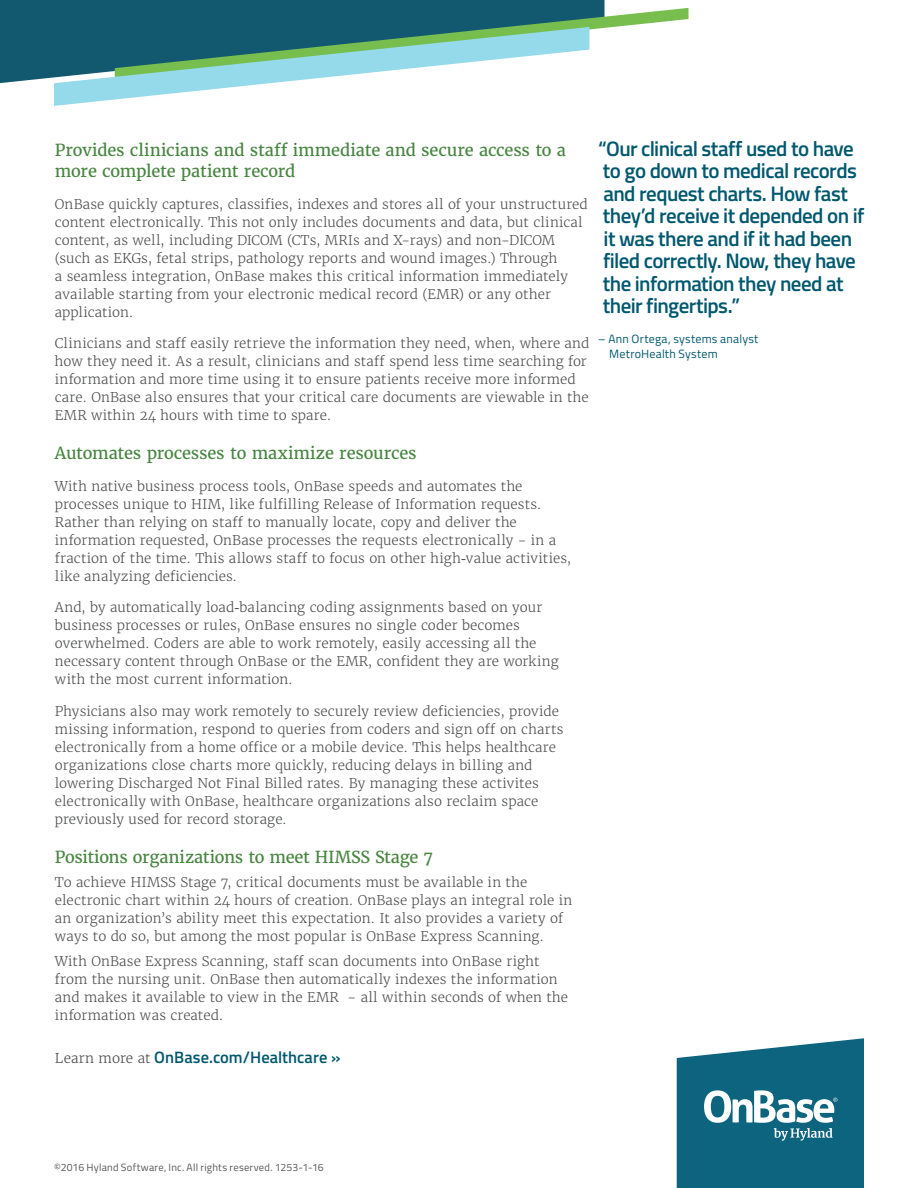
<style>
.page{position:relative;width:918px;height:1188px;background:#fff}
.page>*{position:absolute;margin:0;border:0;box-sizing:border-box;transform-origin:0 0}
.t1{font:600 21px/22.5px "Titillium";letter-spacing:-.03em;color:#00586f}
.t2{font:16.5px/21px "Merriweather ST";letter-spacing:-.01em;color:#488641}
.t3{font:600 16.5px "Titillium";letter-spacing:.005em;color:#00586f}
.t4{font:300 13.35px/18px "Merriweather ST";letter-spacing:.005em;color:#4b4c4d}
.t5{font:12px/15px "Titillium";letter-spacing:.02em;color:#00586f}
.t6{font:10.5px "Titillium";letter-spacing:.02em;color:#57585a}
.s1{font-family:"Georgia";font-weight:400}
.s2{font-family:"Merriweather ST";font-weight:300;font-size:13.5px;color:#464748}
</style>
<div class="page">
<svg style="left:677px;top:1038px;width:187px;height:150px;background:#317b92"></svg>
<div style="left:0;top:0;width:604px;height:83px;background:#125970"></div>
<svg style="left:54px;top:8px;width:634px;height:98px"></svg>
<p class="t2" style="left:55px;top:140px;width:513px">Provides clinicians and staff immediate and secure access to a more complete patient record</p>
<p class="t4" style="left:55px;top:195px;width:535px">OnBase quickly captures, classifies, indexes and stores all of your unstructured content electronically. This not only includes documents and data, but clinical content, as well, including DICOM (CTs, MRIs and X-rays) and non-DICOM (such as EKGs, fetal strips, pathology reports and wound images.) Through<br>a seamless integration, OnBase makes this critical information immediately available starting from your electronic medical record (EMR) or any other application.</p>
<p class="t4" style="left:55px;top:334px;width:536px">Clinicians and staff easily retrieve the information they need, when, where and how they need it. As a result, clinicians and staff spend less time searching for information and more time using it to ensure patients receive more informed care. OnBase also ensures that your critical care documents are viewable in the EMR within 24 hours with time to spare.</p>
<p class="t2" style="left:55px;top:443px;width:363px">Automates processes to maximize resources</p>
<p class="t4" style="left:55px;top:477px;width:518px">With native business process tools, OnBase speeds and automates the processes unique to HIM, like fulfilling Release of Information requests.<br>Rather than relying on staff to manually locate, copy and deliver the information requested, OnBase processes the requests electronically - in a fraction of the time. This allows staff to focus on other high<span class="s1">-</span>value activities, like analyzing deficiencies.</p>
<p class="t4" style="left:55px;top:598px;width:505px">And, by automatically load<span class="s1">-</span>balancing coding assignments based on your business processes or rules, OnBase ensures no single coder becomes overwhelmed. Coders are able to work remotely, easily accessing all the necessary content through OnBase or the EMR, confident they are working with the most current information.</p>
<p class="t4" style="left:55px;top:702px;width:510px">Physicians also may work remotely to securely review deficiencies, provide missing information, respond to queries from coders and sign off on charts electronically from a home office or a mobile device. This helps healthcare organizations close charts more quickly, reducing delays in billing and lowering Discharged Not Final Billed rates. By managing these activites electronically with OnBase, healthcare organizations also reclaim space previously used for record storage.</p>
<p class="t2" style="left:55px;top:846px;width:380px">Positions organizations to meet HIMSS Stage 7</p>
<p class="t4" style="left:55px;top:874px;width:519px">To achieve HIMSS Stage 7, critical documents must be available in the electronic chart within 24 hours of creation. OnBase plays an integral role in an organization’s ability meet this expectation. It also provides a variety of ways to do so, but among the most popular is OnBase Express Scanning.</p>
<p class="t4" style="left:55px;top:952px;width:515px">With OnBase Express Scanning, staff scan documents into OnBase right from the nursing unit. OnBase then automatically indexes the information and makes it available to view in the EMR - all within seconds of when the information was created.</p>
<p class="t3" style="left:55px;top:1045px;width:287px"><span class="s2">Learn more at</span> OnBase.com/Healthcare »</p>
<p class="t1" style="left:598px;top:136px;width:268px">“Our clinical staff used to have to go down to medical records and request charts. How fast they’d receive it depended on if it was there and if it had been filed correctly. Now, they have the information they need at their fingertips.”</p>
<p class="t5" style="left:609px;top:331px;width:151px;text-indent:-11px">– Ann Ortega, systems analyst<br>MetroHealth System</p>
<p class="t6" style="left:54px;top:1159px;width:271px">©2016 Hyland Software, Inc. All rights reserved. 1253-1-16</p>
</div>
